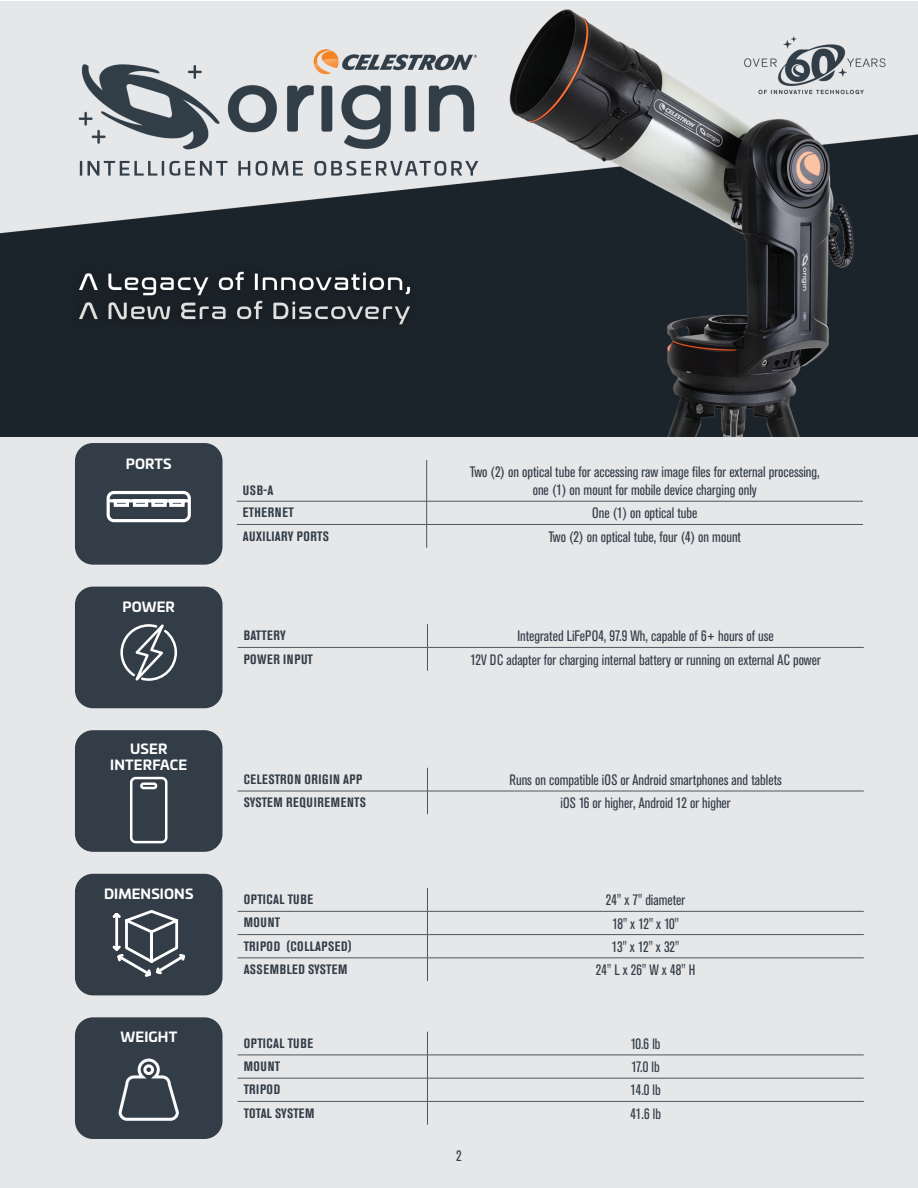
<style>
.page{position:relative;width:918px;height:1188px;background:#fff}
.page>*{position:absolute;margin:0;border:0;box-sizing:border-box;transform-origin:0 0}
.t1{font:condensed 15px/18px "Akzidenz Grotesk Pro";color:#323d47;text-align:center}
.t2{font:700 condensed 13.5px "Akzidenz Grotesk Pro";letter-spacing:.03em;color:#323d47}
.t3{font:700 13.5px/16.2px "Univia Pro";letter-spacing:.01em;color:#fff;text-align:center}
.t4{font:700 condensed 13.5px "Akzidenz Grotesk Pro";letter-spacing:.01em;color:#323d47}
</style>
<div class="page">
<img style="left:0;top:1px;width:918px;height:1187px">
<hr style="left:238px;top:647px;width:189px;height:1px;background:#51565f">
<hr style="left:427px;top:647px;width:437px;height:1px;background:#51565f">
<svg style="left:427px;top:624px;width:1px;height:47px"></svg>
<hr style="left:238px;top:791px;width:189px;height:1px;background:#51565f">
<hr style="left:427px;top:791px;width:437px;height:1px;background:#51565f">
<svg style="left:427px;top:768px;width:1px;height:46px"></svg>
<hr style="left:238px;top:911px;width:189px;height:1px;background:#51565f">
<hr style="left:427px;top:911px;width:437px;height:1px;background:#51565f">
<hr style="left:238px;top:934px;width:189px;height:1px;background:#51565f">
<hr style="left:427px;top:934px;width:437px;height:1px;background:#51565f">
<hr style="left:238px;top:958px;width:189px;height:1px;background:#51565f">
<hr style="left:427px;top:958px;width:437px;height:1px;background:#51565f">
<svg style="left:427px;top:888px;width:1px;height:93px"></svg>
<hr style="left:238px;top:1055px;width:189px;height:1px;background:#51565f">
<hr style="left:427px;top:1055px;width:437px;height:1px;background:#51565f">
<hr style="left:238px;top:1078px;width:189px;height:1px;background:#51565f">
<hr style="left:427px;top:1078px;width:437px;height:1px;background:#51565f">
<hr style="left:238px;top:1101px;width:189px;height:1px;background:#51565f">
<hr style="left:427px;top:1101px;width:437px;height:1px;background:#51565f">
<svg style="left:427px;top:1032px;width:1px;height:93px"></svg>
<div style="left:75px;top:730px;width:148px;height:122px;background:#323d47;border-radius:18px"></div>
<div style="left:130px;top:777px;width:37px;height:66px;border:3px solid #fff;border-radius:4px"></div>
<div style="left:140px;top:782px;width:17px;height:7px;border:3px solid #fff;border-radius:2px"></div>
<div style="left:75px;top:874px;width:148px;height:121px;background:#323d47;border-radius:18px"></div>
<svg style="left:112px;top:910px;width:73px;height:67px"></svg>
<div style="left:75px;top:1017px;width:148px;height:122px;background:#323d47;border-radius:18px"></div>
<svg style="left:118px;top:1058px;width:61px;height:63px"></svg>
<div style="left:75px;top:587px;width:148px;height:121px;background:#323d47;border-radius:18px"></div>
<svg style="left:120px;top:624px;width:57px;height:57px"></svg>
<hr style="left:426px;top:460px;width:1px;height:41px;background:#51565f">
<hr style="left:237px;top:501px;width:190px;height:1px;background:#51565f">
<hr style="left:427px;top:501px;width:436px;height:1px;background:#51565f">
<hr style="left:237px;top:524px;width:190px;height:1px;background:#51565f">
<hr style="left:427px;top:524px;width:436px;height:1px;background:#51565f">
<svg style="left:426px;top:501px;width:1px;height:47px"></svg>
<div style="left:75px;top:443px;width:148px;height:122px;background:#323d47;border-radius:18px"></div>
<hr style="left:111px;top:499px;width:77px;height:3px;background:#fff">
<div style="left:114px;top:499px;width:15px;height:8px;border:3px solid #fff"></div>
<div style="left:151px;top:499px;width:16px;height:8px;border:3px solid #fff"></div>
<div style="left:169px;top:499px;width:16px;height:8px;border:3px solid #fff"></div>
<div style="left:133px;top:499px;width:15px;height:8px;border:3px solid #fff"></div>
<div style="left:107px;top:491px;width:84px;height:31px;border:3px solid #fff;border-radius:6px"></div>
<p class="t3" style="left:126px;top:455px;width:47px">PORTS</p>
<p class="t3" style="left:122px;top:598px;width:54px">POWER</p>
<p class="t3" style="left:110px;top:740px;width:78px">USER<br>INTERFACE</p>
<p class="t3" style="left:104px;top:885px;width:91px">DIMENSIONS</p>
<p class="t3" style="left:120px;top:1028px;width:58px">WEIGHT</p>
<p class="t2" style="left:243px;top:482px;width:32px">USB-A</p>
<p class="t1" style="left:470px;top:463px;width:351px">Two (2) on optical tube for accessing raw image files for external processing, one (1) on mount for mobile device charging only</p>
<p class="t2" style="left:243px;top:504px;width:52px">ETHERNET</p>
<p class="t1" style="left:592px;top:504px;width:107px">One (1) on optical tube</p>
<p class="t2" style="left:243px;top:527px;width:88px">AUXILIARY PORTS</p>
<p class="t1" style="left:549px;top:527px;width:194px">Two (2) on optical tube, four (4) on mount</p>
<p class="t2" style="left:244px;top:627px;width:44px">BATTERY</p>
<p class="t1" style="left:517px;top:627px;width:258px">Integrated LiFePO4, 97.9 Wh, capable of 6+ hours of use</p>
<p class="t2" style="left:244px;top:650px;width:71px">POWER INPUT</p>
<p class="t1" style="left:470px;top:650px;width:352px">12V DC adapter for charging internal battery or running on external AC power</p>
<p class="t2" style="left:244px;top:770px;width:120px">CELESTRON ORIGIN APP</p>
<p class="t1" style="left:510px;top:770px;width:274px">Runs on compatible iOS or Android smartphones and tablets</p>
<p class="t2" style="left:244px;top:794px;width:124px">SYSTEM REQUIREMENTS</p>
<p class="t1" style="left:561px;top:794px;width:172px">iOS 16 or higher, Android 12 or higher</p>
<p class="t2" style="left:244px;top:891px;width:71px">OPTICAL TUBE</p>
<p class="t1" style="left:606px;top:891px;width:81px">24" x 7" diameter</p>
<p class="t2" style="left:244px;top:914px;width:38px">MOUNT</p>
<p class="t1" style="left:613px;top:914px;width:68px">18" x 12" x 10"</p>
<p class="t2" style="left:244px;top:937px;width:110px">TRIPOD (COLLAPSED)</p>
<p class="t1" style="left:612px;top:937px;width:69px">13" x 12" x 32"</p>
<p class="t2" style="left:244px;top:961px;width:105px">ASSEMBLED SYSTEM</p>
<p class="t1" style="left:596px;top:960px;width:101px">24" L x 26" W x 48" H</p>
<p class="t2" style="left:244px;top:1034px;width:71px">OPTICAL TUBE</p>
<p class="t1" style="left:631px;top:1034px;width:31px">10.6 lb</p>
<p class="t2" style="left:244px;top:1058px;width:38px">MOUNT</p>
<p class="t1" style="left:632px;top:1058px;width:30px">17.0 lb</p>
<p class="t2" style="left:244px;top:1081px;width:38px">TRIPOD</p>
<p class="t1" style="left:631px;top:1081px;width:32px">14.0 lb</p>
<p class="t4" style="left:244px;top:1104px;width:72px">TOTAL SYSTEM</p>
<p class="t1" style="left:630px;top:1104px;width:32px">41.6 lb</p>
<p class="t1" style="left:456px;top:1147px;width:7px">2</p>
</div>
